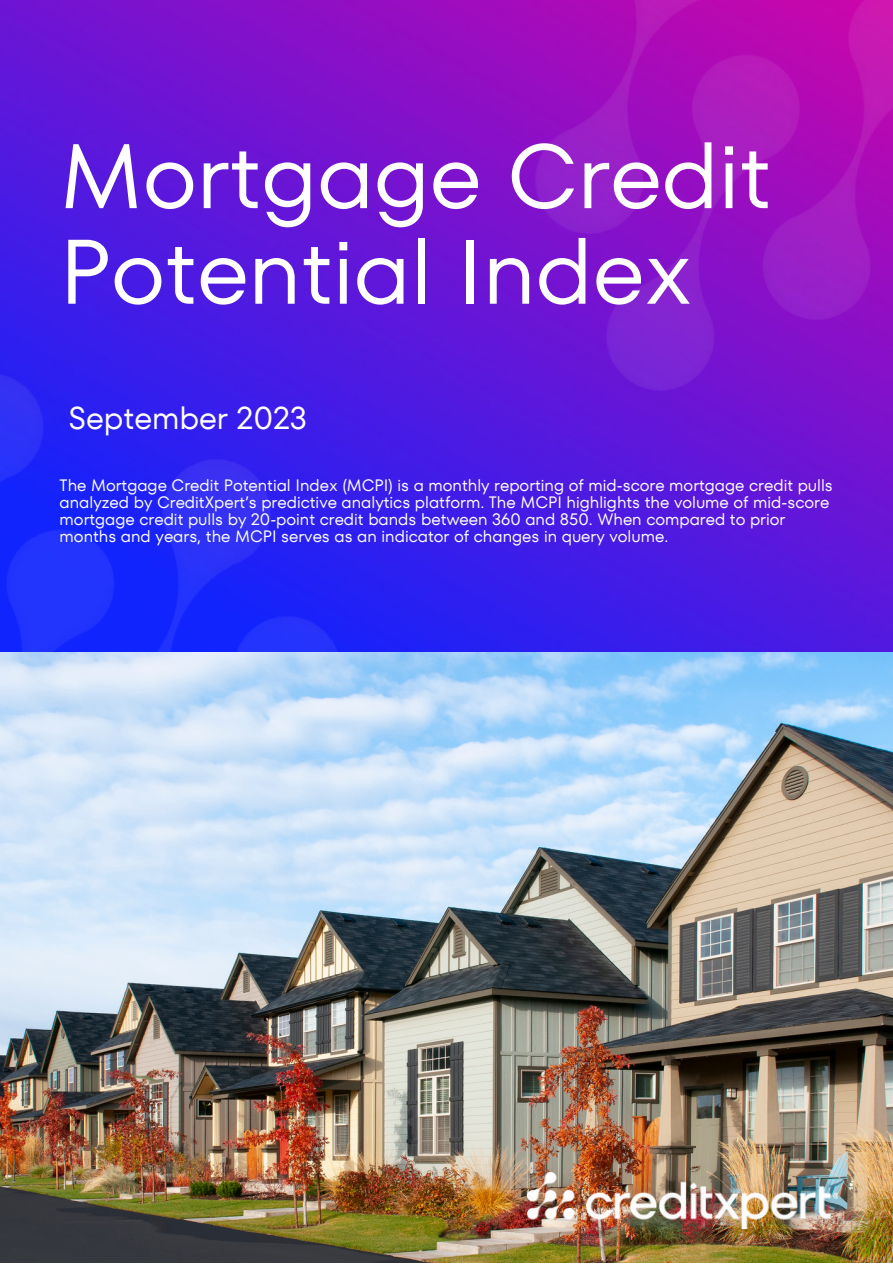
<style>
.page{position:relative;width:893px;height:1264px;background:#fff}
.page>*{position:absolute;margin:0;border:0;box-sizing:border-box;transform-origin:0 0}
.t1{font:91.35px/95.6px "TT Fors";color:#fff}
.t2{font:31.5px "TT Fors";color:#fff}
.t3{font:16.5px/16.8px "TT Fors";color:#fff}
</style>
<div class="page">
<img style="left:0;top:0;width:892px;height:1262px">
<img style="left:446px;top:0;width:446px;height:407px">
<img style="left:0;top:283px;width:359px;height:599px">
<img style="left:527px;top:1172px;width:310px;height:56px">
<p class="t1" style="left:60px;top:128px;width:713px">Mortgage Credit<br>Potential Index</p>
<p class="t2" style="left:68px;top:395px;width:240px">September 2023</p>
<p class="t3" style="left:60px;top:477px;width:774px">The Mortgage Credit Potential Index (MCPI) is a monthly reporting of mid-score mortgage credit pulls analyzed by CreditXpert’s predictive analytics platform. The MCPI highlights the volume of mid-score mortgage credit pulls by 20-point credit bands between 360 and 850. When compared to prior months and years, the MCPI serves as an indicator of changes in query volume.</p>
</div>
